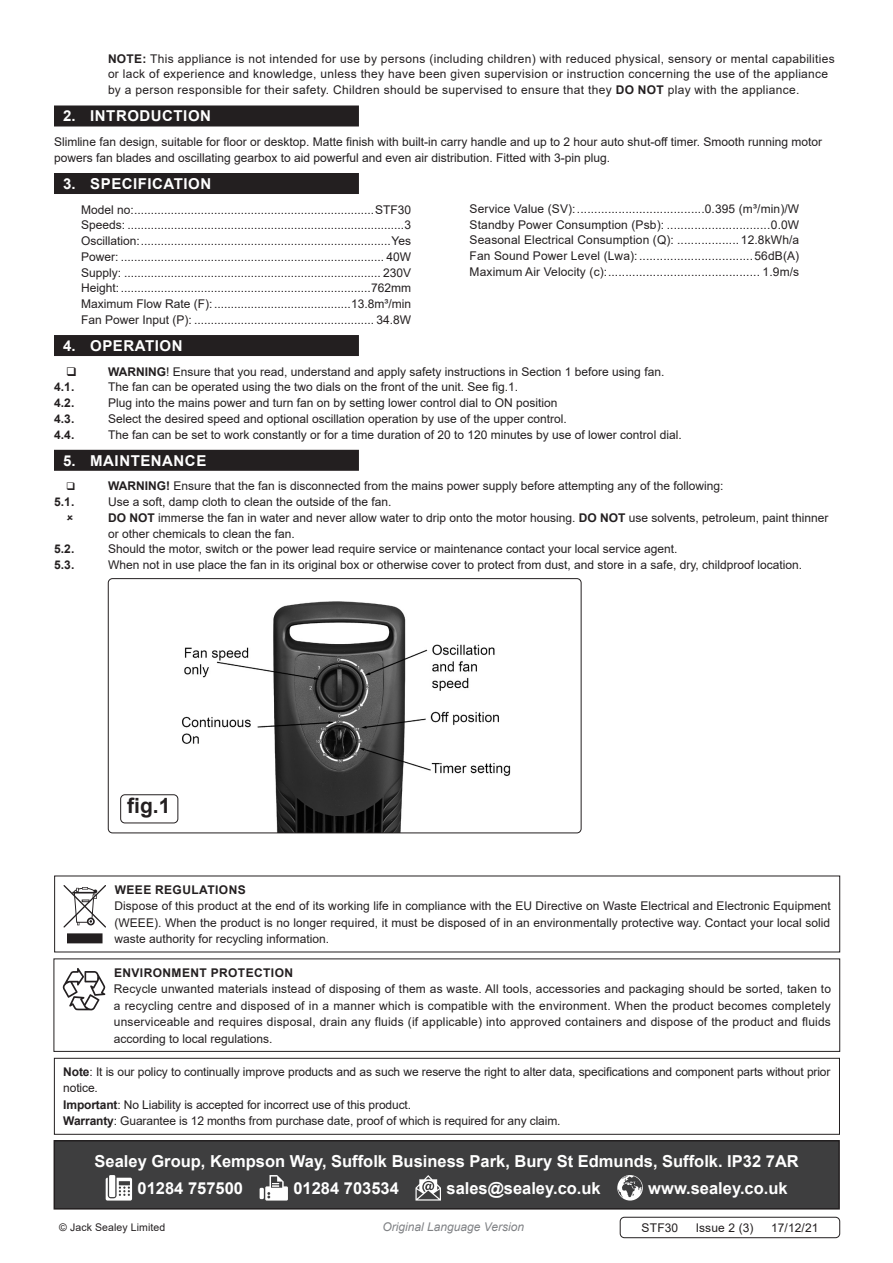
<style>
.page{position:relative;width:893px;height:1263px;background:#fff}
.page>*{position:absolute;margin:0;border:0;box-sizing:border-box;transform-origin:0 0}
.t1{font:700 21px "Arial";color:#231f20}
.Footer_Contact_Infor{font:700 16.5px "Arial";color:#fff}
.t2{font:700 15px "Arial";letter-spacing:.035em;color:#fff}
.Enviroment_Protectio{font:12px/16.5px "Arial";color:#231f20;text-align:justify}
.Specifications__Tabb{font:12px "Arial";letter-spacing:.01em;color:#231f20}
.Body{font:12px/15.8px "Arial";letter-spacing:.025em;color:#231f20}
.Important_Notificati{font:12px/16.5px "Arial";letter-spacing:-.01em;color:#231f20}
.Weee_Regulation_Body{font:12px/16.5px "Arial";color:#231f20;text-align:justify}
.Body-2{font:12px/15.8px "Arial";color:#231f20}
.Enviroment_Protectio-2{font:700 12px "Arial";letter-spacing:.035em;color:#231f20}
.t3{font:italic 12px "Arial";color:#808285}
.Body__Footer{font:12px "Arial";letter-spacing:.01em;color:#231f20}
.Weee_Regulation_Head{font:700 12px "Arial";letter-spacing:.035em;color:#231f20}
.Body__Justified__7pt{font:10.5px "Arial";letter-spacing:.01em;color:#231f20}
.s1{font-weight:700}
</style>
<div class="page">
<div style="left:54px;top:1141px;width:785px;height:68px;background:#3e3e3f"></div>
<svg style="left:106px;top:1178px;width:26px;height:22px"></svg>
<div style="left:109px;top:1175px;width:6px;height:22px;background:#fff"></div>
<svg style="left:260px;top:1188px;width:4px;height:11px"></svg>
<svg style="left:265px;top:1175px;width:23px;height:25px"></svg>
<svg style="left:415px;top:1175px;width:26px;height:25px"></svg>
<svg style="left:617px;top:1175px;width:26px;height:25px"></svg>
<div style="left:54px;top:1140px;width:786px;height:69px;border:2px solid #231f20"></div>
<div style="left:54px;top:958px;width:786px;height:94px;border:1px solid #231f20"></div>
<svg style="left:63px;top:968px;width:42px;height:42px"></svg>
<div style="left:54px;top:1058px;width:786px;height:77px;border:1px solid #231f20"></div>
<div style="left:68px;top:934px;width:34px;height:9px;background:#231f20"></div>
<div style="left:67px;top:933px;width:36px;height:10px;border:2px solid #231f20"></div>
<svg style="left:64px;top:885px;width:42px;height:42px"></svg>
<div style="left:54px;top:105px;width:305px;height:21px;background:#231f20"></div>
<div style="left:54px;top:173px;width:305px;height:21px;background:#231f20"></div>
<div style="left:54px;top:335px;width:305px;height:21px;background:#231f20"></div>
<div style="left:54px;top:450px;width:305px;height:21px;background:#231f20"></div>
<img style="left:125px;top:601px;width:386px;height:230px">
<div style="left:108px;top:578px;width:473px;height:255px;border:1px solid #231f20;border-radius:4px"></div>
<div style="left:121px;top:795px;width:57px;height:28px;background:#fff;border-radius:4px"></div>
<div style="left:120px;top:794px;width:58px;height:29px;border:1px solid #231f20;border-radius:4px"></div>
<div style="left:620px;top:1217px;width:220px;height:21px;border:1px solid #231f20;border-radius:4px"></div>
<p class="Body" style="left:108px;top:51px;width:728px"><span class="s1">NOTE:</span> This appliance is not intended for use by persons (including children) with reduced physical, sensory or mental capabilities or lack of experience and knowledge, unless they have been given supervision or instruction concerning the use of the appliance by a person responsible for their safety. Children should be supervised to ensure that they <span class="s1">DO NOT</span> play with the appliance.</p>
<p class="t2" style="left:63px;top:105px;width:149px">2. INTRODUCTION</p>
<p class="Body-2" style="left:54px;top:134px;width:770px">Slimline fan design, suitable for floor or desktop. Matte finish with built-in carry handle and up to 2 hour auto shut-off timer. Smooth running motor powers fan blades and oscillating gearbox to aid powerful and even air distribution. Fitted with 3-pin plug.</p>
<p class="t2" style="left:63px;top:173px;width:150px">3. SPECIFICATION</p>
<p class="Specifications__Tabb" style="left:81px;top:201px;width:332px">Model no:........................................................................STF30</p>
<p class="Specifications__Tabb" style="left:81px;top:217px;width:331px">Speeds: ...................................................................................3</p>
<p class="Specifications__Tabb" style="left:81px;top:233px;width:331px">Oscillation:...........................................................................Yes</p>
<p class="Specifications__Tabb" style="left:81px;top:248px;width:331px">Power: ............................................................................... 40W</p>
<p class="Specifications__Tabb" style="left:81px;top:264px;width:331px">Supply: ............................................................................. 230V</p>
<p class="Specifications__Tabb" style="left:81px;top:280px;width:331px">Height:...........................................................................762mm</p>
<p class="Specifications__Tabb" style="left:81px;top:296px;width:331px">Maximum Flow Rate (F): .........................................13.8m³/min</p>
<p class="Specifications__Tabb" style="left:81px;top:311px;width:331px">Fan Power Input (P): ...................................................... 34.8W</p>
<p class="t2" style="left:63px;top:335px;width:121px">4. OPERATION</p>
<p class="Enviroment_Protectio" style="left:108px;top:363px;width:558px"><span class="s1">WARNING</span>! Ensure that you read, understand and apply safety instructions in Section 1 before using fan.</p>
<p class="Enviroment_Protectio-2" style="left:54px;top:379px;width:22px">4.1.</p>
<p class="Enviroment_Protectio" style="left:108px;top:379px;width:412px">The fan can be operated using the two dials on the front of the unit. See fig.1.</p>
<p class="Enviroment_Protectio-2" style="left:54px;top:394px;width:22px">4.2.</p>
<p class="Enviroment_Protectio" style="left:108px;top:394px;width:451px">Plug into the mains power and turn fan on by setting lower control dial to ON position</p>
<p class="Enviroment_Protectio-2" style="left:54px;top:410px;width:22px">4.3.</p>
<p class="Enviroment_Protectio" style="left:108px;top:410px;width:460px">Select the desired speed and optional oscillation operation by use of the upper control.</p>
<p class="Enviroment_Protectio-2" style="left:54px;top:426px;width:22px">4.4.</p>
<p class="Enviroment_Protectio" style="left:108px;top:426px;width:575px">The fan can be set to work constantly or for a time duration of 20 to 120 minutes by use of lower control dial.</p>
<p class="t2" style="left:63px;top:450px;width:145px">5. MAINTENANCE</p>
<p class="Enviroment_Protectio" style="left:108px;top:478px;width:617px"><span class="s1">WARNING!</span> Ensure that the fan is disconnected from the mains power supply before attempting any of the following:</p>
<p class="Enviroment_Protectio-2" style="left:54px;top:493px;width:22px">5.1.</p>
<p class="Enviroment_Protectio" style="left:108px;top:493px;width:285px">Use a soft, damp cloth to clean the outside of the fan.</p>
<p class="Enviroment_Protectio" style="left:108px;top:510px;width:722px;line-height:15.8px"><span class="s1">DO NOT</span> immerse the fan in water and never allow water to drip onto the motor housing. <span class="s1">DO NOT</span> use solvents, petroleum, paint thinner or other chemicals to clean the fan.</p>
<p class="Enviroment_Protectio-2" style="left:54px;top:541px;width:22px">5.2.</p>
<p class="Enviroment_Protectio" style="left:108px;top:541px;width:571px">Should the motor, switch or the power lead require service or maintenance contact your local service agent.</p>
<p class="Enviroment_Protectio-2" style="left:54px;top:556px;width:22px">5.3.</p>
<p class="Enviroment_Protectio" style="left:108px;top:556px;width:696px">When not in use place the fan in its original box or otherwise cover to protect from dust, and store in a safe, dry, childproof location.</p>
<p class="Specifications__Tabb" style="left:469px;top:200px;width:331px">Service Value (SV):.....................................0.395 (m³/min)/W</p>
<p class="Specifications__Tabb" style="left:469px;top:216px;width:331px">Standby Power Consumption (Psb): ..............................0.0W</p>
<p class="Specifications__Tabb" style="left:469px;top:232px;width:331px">Seasonal Electrical Consumption (Q): .................. 12.8kWh/a</p>
<p class="Specifications__Tabb" style="left:469px;top:248px;width:331px">Fan Sound Power Level (Lwa):.................................56dB(A)</p>
<p class="Specifications__Tabb" style="left:469px;top:263px;width:331px">Maximum Air Velocity (c):............................................ 1.9m/s</p>
<p class="t1" style="left:127px;top:791px;width:45px">fig.1</p>
<p class="Weee_Regulation_Head" style="left:115px;top:881px;width:133px">WEEE REGULATIONS</p>
<p class="Weee_Regulation_Body" style="left:115px;top:897px;width:718px">Dispose of this product at the end of its working life in compliance with the EU Directive on Waste Electrical and Electronic Equipment (WEEE). When the product is no longer required, it must be disposed of in an environmentally protective way. Contact your local solid waste authority for recycling information.</p>
<p class="Enviroment_Protectio-2" style="left:114px;top:964px;width:181px">ENVIRONMENT PROTECTION</p>
<p class="Enviroment_Protectio" style="left:114px;top:980px;width:719px">Recycle unwanted materials instead of disposing of them as waste. All tools, accessories and packaging should be sorted, taken to a recycling centre and disposed of in a manner which is compatible with the environment. When the product becomes completely unserviceable and requires disposal, drain any fluids (if applicable) into approved containers and dispose of the product and fluids according to local regulations.</p>
<p class="Important_Notificati" style="left:63px;top:1063px;width:769px"><span class="s1">Note</span>: It is our policy to continually improve products and as such we reserve the right to alter data, specifications and component parts without prior notice.</p>
<p class="Important_Notificati" style="left:63px;top:1096px;width:349px"><span class="s1">Important</span>: No Liability is accepted for incorrect use of this product.</p>
<p class="Important_Notificati" style="left:63px;top:1113px;width:499px"><span class="s1">Warranty</span>: Guarantee is 12 months from purchase date, proof of which is required for any claim.</p>
<p class="Footer_Contact_Infor" style="left:95px;top:1150px;width:706px">Sealey Group, Kempson Way, Suffolk Business Park, Bury St Edmunds, Suffolk. IP32 7AR</p>
<p class="Footer_Contact_Infor" style="left:138px;top:1177px;width:107px">01284 757500</p>
<p class="Footer_Contact_Infor" style="left:293px;top:1177px;width:107px">01284 703534</p>
<p class="Footer_Contact_Infor" style="left:446px;top:1177px;width:156px">sales@sealey.co.uk</p>
<p class="Footer_Contact_Infor" style="left:648px;top:1177px;width:141px">www.sealey.co.uk</p>
<p class="Body__Justified__7pt" style="left:59px;top:1220px;width:108px">© Jack Sealey Limited</p>
<p class="t3" style="left:382px;top:1219px;width:143px">Original Language Version</p>
<p class="Body__Footer" style="left:642px;top:1219px;width:38px">STF30</p>
<p class="Body__Footer" style="left:696px;top:1219px;width:59px">Issue 2 (3)</p>
<p class="Body__Footer" style="left:771px;top:1219px;width:49px">17/12/21</p>
</div>
